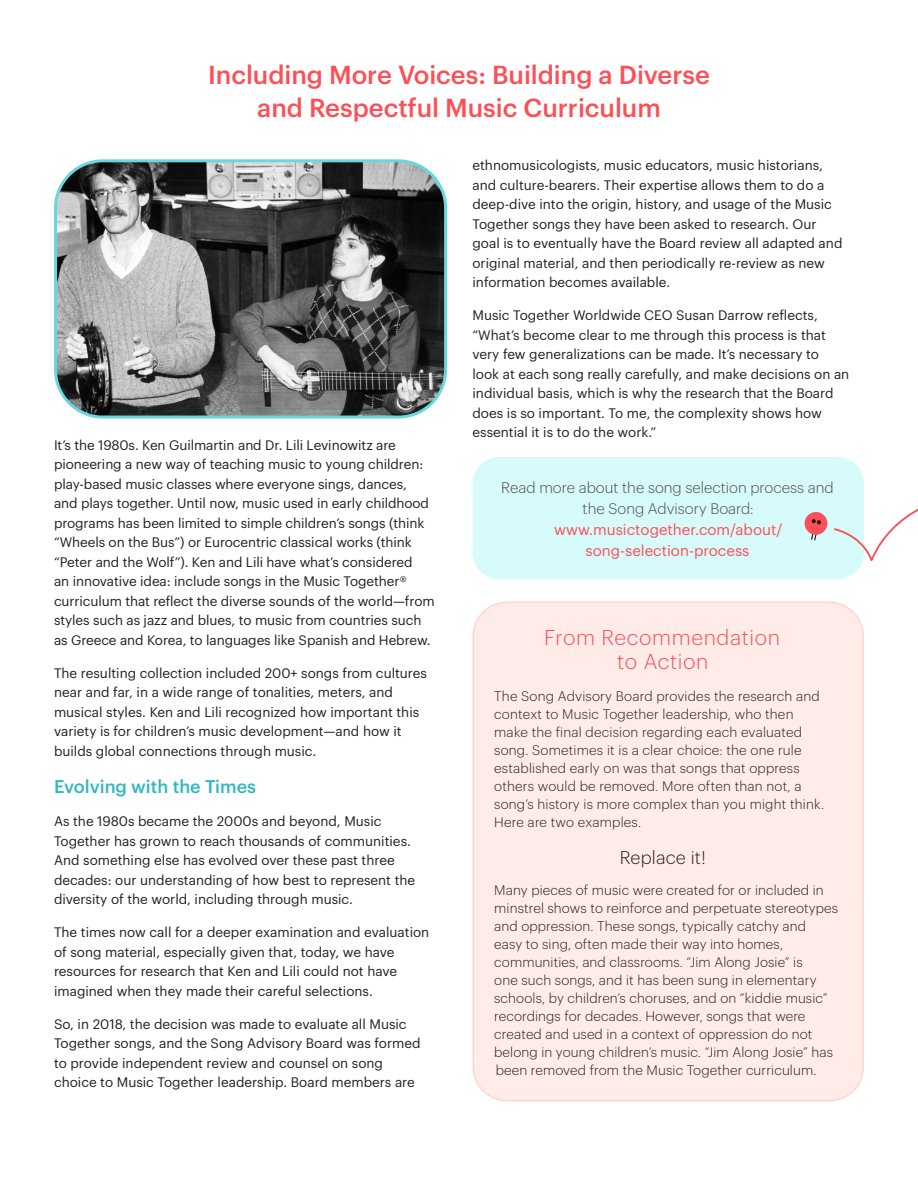
<style>
.page{position:relative;width:918px;height:1188px;background:#fff}
.page>*{position:absolute;margin:0;border:0;box-sizing:border-box;transform-origin:0 0}
.t1{font:500 25.5px/33px "Graphik";color:#fd4f57;text-align:center}
.Box_Heading{font:300 21px/24px "Graphik";letter-spacing:.03em;color:#fd4f57;text-align:center}
.Heading{font:500 18px "Graphik";color:#32b8bf}
.Box_Subheading{font:300 18px "Graphik";letter-spacing:.01em;color:#231f20}
.Body_Copy{font:300 15px/21px "Graphik";color:#4d4d4d;text-align:center}
.t2{font:13.5px/19.5px "Graphik";color:#231f20}
.Box_Text{font:300 13.5px/18px "Graphik";letter-spacing:.01em;color:#231f20}
.s1{font-weight:400;color:#fd4f57}
</style>
<div class="page">
<img style="left:58px;top:163px;width:385px;height:252px">
<div style="left:54px;top:159px;width:393px;height:260px;border:3px solid #69d8de;border-radius:47px"></div>
<div style="left:473px;top:457px;width:391px;height:122px;background:#d7fafa;border-radius:27px"></div>
<div style="left:473px;top:602px;width:390px;height:499px;background:#ffebe8;border-radius:34px"></div>
<div style="left:472px;top:602px;width:392px;height:499px;border:2px solid #ffd6d1;border-radius:34px"></div>
<svg style="left:804px;top:508px;width:114px;height:54px"></svg>
<p class="t1" style="left:208px;top:56px;width:503px">Including More Voices: Building a Diverse and Respectful Music Curriculum</p>
<p class="t2" style="left:54px;top:434px;width:382px">It’s the 1980s. Ken Guilmartin and Dr. Lili Levinowitz are pioneering a new way of teaching music to young children: play-based music classes where everyone sings, dances,<br>and plays together. Until now, music used in early childhood programs has been limited to simple children’s songs (think “Wheels on the Bus”) or Eurocentric classical works (think “Peter and the Wolf”). Ken and Lili have what’s considered<br>an innovative idea: include songs in the Music Together® curriculum that reflect the diverse sounds of the world—from styles such as jazz and blues, to music from countries such as Greece and Korea, to languages like Spanish and Hebrew.</p>
<p class="t2" style="left:54px;top:662px;width:375px">The resulting collection included 200+ songs from cultures near and far, in a wide range of tonalities, meters, and musical styles. Ken and Lili recognized how important this variety is for children’s music development—and how it builds global connections through music.</p>
<p class="Heading" style="left:54px;top:773px;width:204px">Evolving with the Times</p>
<p class="t2" style="left:54px;top:811px;width:363px">As the 1980s became the 2000s and beyond, Music Together has grown to reach thousands of communities.<br>And something else has evolved over these past three decades: our understanding of how best to represent the diversity of the world, including through music.</p>
<p class="t2" style="left:54px;top:922px;width:377px">The times now call for a deeper examination and evaluation of song material, especially given that, today, we have resources for research that Ken and Lili could not have imagined when they made their careful selections.</p>
<p class="t2" style="left:54px;top:1013px;width:368px">So, in 2018, the decision was made to evaluate all Music Together songs, and the Song Advisory Board was formed to provide independent review and counsel on song choice to Music Together leadership. Board members are</p>
<p class="t2" style="left:472px;top:155px;width:371px">ethnomusicologists, music educators, music historians, and culture-bearers. Their expertise allows them to do a deep-dive into the origin, history, and usage of the Music Together songs they have been asked to research. Our goal is to eventually have the Board review all adapted and original material, and then periodically re-review as new information becomes available.</p>
<p class="t2" style="left:472px;top:305px;width:378px">Music Together Worldwide CEO Susan Darrow reflects, “What’s become clear to me through this process is that very few generalizations can be made. It’s necessary to<br>look at each song really carefully, and make decisions on an individual basis, which is why the research that the Board does is so important. To me, the complexity shows how essential it is to do the work.”</p>
<p class="Body_Copy" style="left:501px;top:476px;width:334px">Read more about the song selection process and the Song Advisory Board: <span class="s1">www.musictogether.com/about/ song-selection-process</span></p>
<p class="Box_Heading" style="left:544px;top:624px;width:237px">From Recommendation to Action</p>
<p class="Box_Text" style="left:494px;top:686px;width:331px">The Song Advisory Board provides the research and context to Music Together leadership, who then make the final decision regarding each evaluated song. Sometimes it is a clear choice: the one rule established early on was that songs that oppress others would be removed. More often than not, a song’s history is more complex than you might think.<br>Here are two examples.</p>
<p class="Box_Subheading" style="left:620px;top:844px;width:88px">Replace it!</p>
<p class="Box_Text" style="left:494px;top:880px;width:345px">Many pieces of music were created for or included in minstrel shows to reinforce and perpetuate stereotypes and oppression. These songs, typically catchy and<br>easy to sing, often made their way into homes, communities, and classrooms. “Jim Along Josie” is<br>one such songs, and it has been sung in elementary schools, by children’s choruses, and on “kiddie music” recordings for decades. However, songs that were created and used in a context of oppression do not belong in young children’s music. “Jim Along Josie” has been removed from the Music Together curriculum.</p>
</div>
